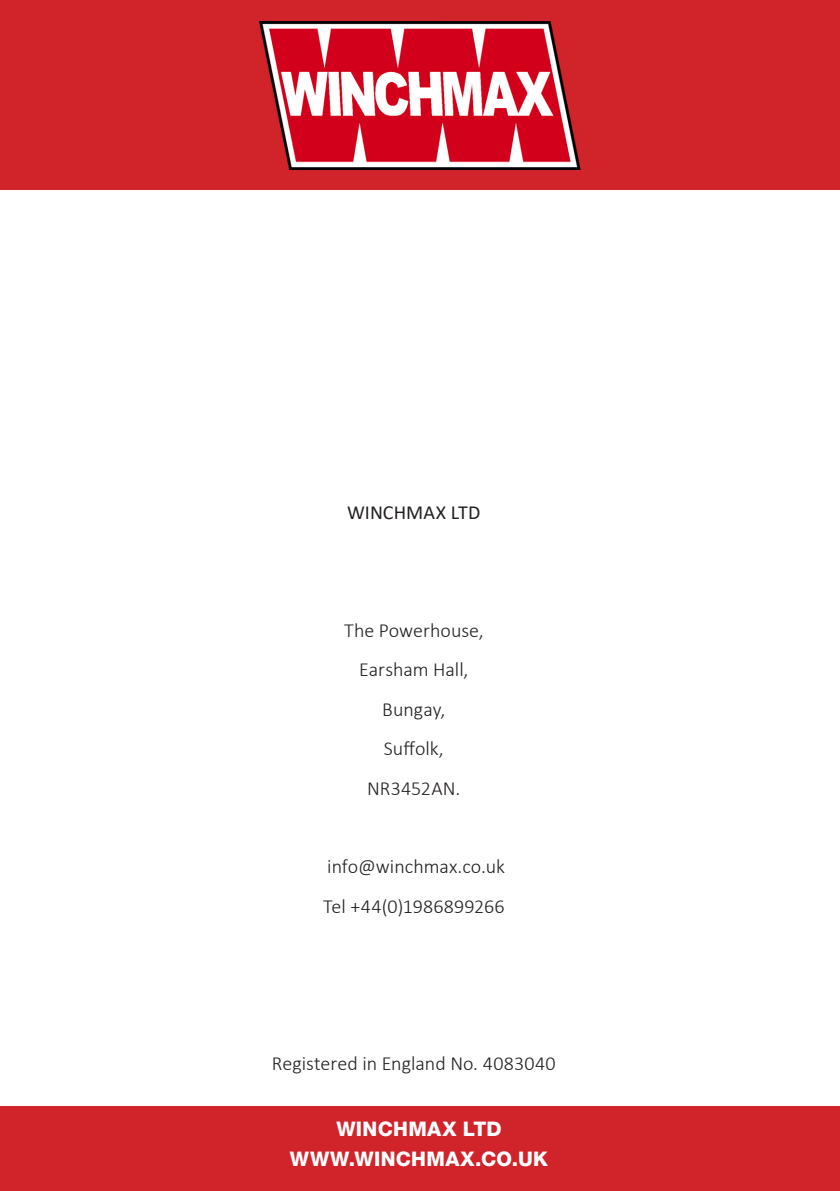
<style>
.page{position:relative;width:840px;height:1191px;background:#fff}
.page>*{position:absolute;margin:0;border:0;box-sizing:border-box;transform-origin:0 0}
.Winchmax_Body{font:300 20px "Calibri";color:#231f20}
.t1{font:800 20px "Helvetica Neue LT";letter-spacing:.015em;color:#fff}
.Winchmax_Body-2{font:20px "Calibri";letter-spacing:.005em;color:#231f20}
</style>
<div class="page">
<div style="left:0;top:1106px;width:839px;height:85px;background:#d1232a"></div>
<div style="left:0;top:0;width:839px;height:190px;background:#d1232a"></div>
<img style="left:259px;top:21px;width:321px;height:149px">
<p class="Winchmax_Body-2" style="left:347px;top:498px;width:135px">WINCHMAX LTD</p>
<p class="Winchmax_Body" style="left:344px;top:618px;width:141px">The Powerhouse,</p>
<p class="Winchmax_Body" style="left:359px;top:657px;width:111px">Earsham Hall,</p>
<p class="Winchmax_Body" style="left:382px;top:697px;width:65px">Bungay,</p>
<p class="Winchmax_Body" style="left:383px;top:736px;width:61px">Suffolk,</p>
<p class="Winchmax_Body" style="left:367px;top:775px;width:95px">NR3452AN.</p>
<p class="Winchmax_Body" style="left:327px;top:854px;width:179px">info@winchmax.co.uk</p>
<p class="Winchmax_Body" style="left:323px;top:893px;width:183px">Tel +44(0)1986899266</p>
<p class="Winchmax_Body" style="left:272px;top:1051px;width:285px">Registered in England No. 4083040</p>
<p class="t1" style="left:336px;top:1117px;width:167px">WINCHMAX LTD</p>
<p class="t1" style="left:290px;top:1147px;width:259px">WWW.WINCHMAX.CO.UK</p>
</div>
